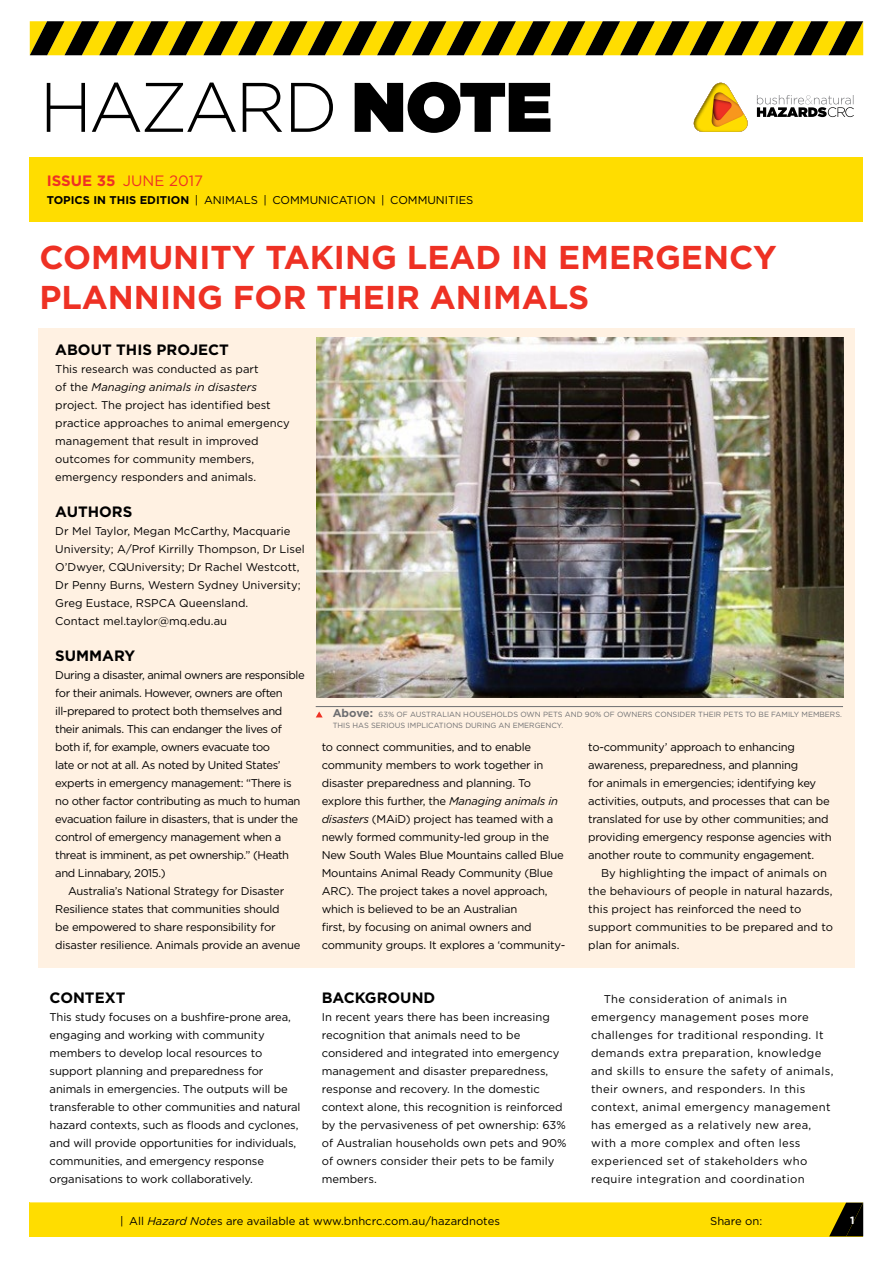
<style>
.page{position:relative;width:893px;height:1263px;background:#fff}
.page>*{position:absolute;margin:0;border:0;box-sizing:border-box;transform-origin:0 0}
.t1{font:700 33px/40.5px "Gotham";color:#ee3124}
.t2{font:700 15px "Gotham";color:#000}
.t3{font:15px "Gotham";color:#ee3124}
.t4{font:11.25px/18px "Gotham";letter-spacing:-.01em;color:#000}
.t5{font:11.25px "Gotham";letter-spacing:-.035em;color:#000}
.t6{font:11.25px/18px "Gotham";letter-spacing:.03em;color:#000}
.t7{font:700 10.5px "Gotham";color:#fff}
.t8{font:7.5px/10.5px "Gotham";color:#6d6e71}
.s1{font-weight:700}
.s2{font-style:italic}
.s3{font-weight:700;font-size:11.25px}
</style>
<div class="page">
<div style="left:38px;top:328px;width:817px;height:639px;background:#fff1e2"></div>
<img style="left:316px;top:337px;width:527px;height:360px">
<hr style="left:316px;top:706px;width:527px;height:1px;background:#6d6e71">
<svg style="left:316px;top:711px;width:7px;height:6px"></svg>
<div style="left:30px;top:1202px;width:833px;height:34px;background:#fd0"></div>
<svg style="left:829px;top:1202px;width:34px;height:34px"></svg>
<svg style="left:30px;top:21px;width:833px;height:34px;background:#806f04"></svg>
<svg style="left:757px;top:95px;width:97px;height:22px"></svg>
<svg style="left:693px;top:83px;width:55px;height:49px"></svg>
<svg style="left:47px;top:82px;width:503px;height:51px"></svg>
<div style="left:30px;top:157px;width:833px;height:64px;background:#fd0"></div>
<h2 class="t3" style="left:47px;top:171px;width:158px"><span class="s1">ISSUE 35</span> JUNE 2017</h2>
<p class="t4" style="left:47px;top:191px;width:428px"><span class="s1">TOPICS IN THIS EDITION</span> | ANIMALS | COMMUNICATION | COMMUNITIES</p>
<h1 class="t1" style="left:39px;top:237px;width:739px">COMMUNITY TAKING LEAD IN EMERGENCY<br>PLANNING FOR THEIR ANIMALS</h1>
<h2 class="t2" style="left:55px;top:340px;width:175px">ABOUT THIS PROJECT</h2>
<p class="t4" style="left:55px;top:360px;width:236px">This research was conducted as part<br>of the <span class="s2">Managing animals in disasters </span>project. The project has identified best practice approaches to animal emergency management that result in improved outcomes for community members, emergency responders and animals.</p>
<h2 class="t2" style="left:55px;top:502px;width:79px">AUTHORS</h2>
<p class="t4" style="left:55px;top:522px;width:251px">Dr Mel Taylor, Megan McCarthy, Macquarie University; A/Prof Kirrilly Thompson, Dr Lisel O’Dwyer, CQUniversity; Dr Rachel Westcott, Dr Penny Burns, Western Sydney University; Greg Eustace, RSPCA Queensland.<br>Contact mel.taylor@mq.edu.au</p>
<h2 class="t2" style="left:55px;top:646px;width:82px">SUMMARY</h2>
<p class="t5" style="left:55px;top:668px;width:251px">During a disaster, animal owners are responsible</p>
<p class="t5" style="left:55px;top:686px;width:229px">for their animals. However, owners are often</p>
<p class="t5" style="left:55px;top:704px;width:229px">ill-prepared to protect both themselves and</p>
<p class="t5" style="left:55px;top:722px;width:228px">their animals. This can endanger the lives of</p>
<p class="t5" style="left:55px;top:740px;width:216px">both if, for example, owners evacuate too</p>
<p class="t5" style="left:55px;top:758px;width:227px">late or not at all. As noted by United States’</p>
<p class="t5" style="left:55px;top:776px;width:238px">experts in emergency management: “There is</p>
<p class="t5" style="left:55px;top:794px;width:247px">no other factor contributing as much to human</p>
<p class="t5" style="left:55px;top:812px;width:244px">evacuation failure in disasters, that is under the</p>
<p class="t5" style="left:55px;top:830px;width:227px">control of emergency management when a</p>
<p class="t5" style="left:55px;top:848px;width:235px">threat is imminent, as pet ownership.” (Heath</p>
<p class="t5" style="left:55px;top:866px;width:112px">and Linnabary, 2015.)</p>
<p class="t4" style="left:68px;top:882px;width:218px">Australia’s National Strategy for Disaster</p>
<p class="t4" style="left:55px;top:900px;width:226px">Resilience states that communities should</p>
<p class="t4" style="left:55px;top:918px;width:222px">be empowered to share responsibility for</p>
<p class="t4" style="left:55px;top:936px;width:247px">disaster resilience. Animals provide an avenue</p>
<h2 class="t2" style="left:50px;top:988px;width:77px">CONTEXT</h2>
<p class="t4" style="left:50px;top:1008px;width:252px">This study focuses on a bushfire-prone area, engaging and working with community members to develop local resources to support planning and preparedness for animals in emergencies. The outputs will be transferable to other communities and natural hazard contexts, such as floods and cyclones, and will provide opportunities for individuals, communities, and emergency response organisations to work collaboratively.</p>
<p class="t8" style="left:333px;top:709px;width:511px"><span class="s3">Above:</span> 63% OF AUSTRALIAN HOUSEHOLDS OWN PETS AND 90% OF OWNERS CONSIDER THEIR PETS TO BE FAMILY MEMBERS.<br>THIS HAS SERIOUS IMPLICATIONS DURING AN EMERGENCY.</p>
<p class="t4" style="left:322px;top:738px;width:245px">to connect communities, and to enable community members to work together in disaster preparedness and planning. To explore this further, the <span class="s2">Managing animals in disasters</span> (MAiD) project has teamed with a newly formed community-led group in the New South Wales Blue Mountains called Blue Mountains Animal Ready Community (Blue ARC). The project takes a novel approach, which is believed to be an Australian<br>first, by focusing on animal owners and community groups. It explores a ‘community-</p>
<p class="t4" style="left:588px;top:738px;width:245px">to-community’ approach to enhancing awareness, preparedness, and planning<br>for animals in emergencies; identifying key activities, outputs, and processes that can be translated for use by other communities; and providing emergency response agencies with another route to community engagement.</p>
<p class="t4" style="left:588px;top:864px;width:246px;text-indent:13px">By highlighting the impact of animals on the behaviours of people in natural hazards, this project has reinforced the need to support communities to be prepared and to plan for animals.</p>
<h2 class="t2" style="left:322px;top:988px;width:115px">BACKGROUND</h2>
<p class="t4" style="left:322px;top:1008px;width:246px">In recent years there has been increasing recognition that animals need to be considered and integrated into emergency management and disaster preparedness, response and recovery. In the domestic context alone, this recognition is reinforced by the pervasiveness of pet ownership: 63% of Australian households own pets and 90% of owners consider their pets to be family members.</p>
<p class="t6" style="left:591px;top:990px;width:244px;text-indent:13px">The consideration of animals in emergency management poses more challenges for traditional responding. It demands extra preparation, knowledge and skills to ensure the safety of animals, their owners, and responders. In this context, animal emergency management has emerged as a relatively new area, with a more complex and often less experienced set of stakeholders who require integration and coordination</p>
<p class="t4" style="left:120px;top:1211px;width:381px">| All <span class="s2">Hazard Note</span>s are available at www.bnhcrc.com.au/hazardnotes</p>
<p class="t4" style="left:710px;top:1212px;width:54px">Share on:</p>
<p class="t7" style="left:850px;top:1213px;width:6px">1</p>
</div>
